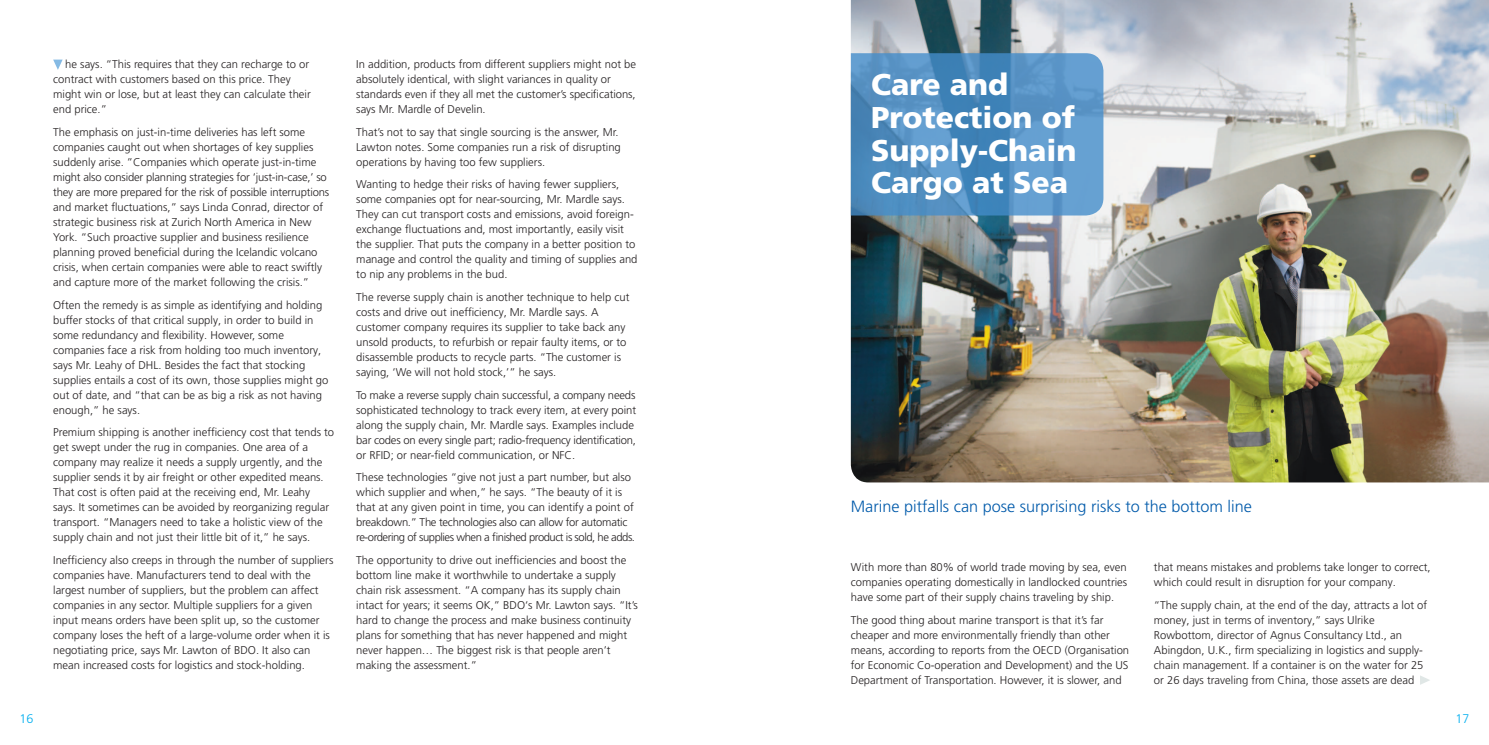
<style>
.page{position:relative;width:1489px;height:745px;background:#fff}
.page>*{position:absolute;margin:0;border:0;box-sizing:border-box;transform-origin:0 0}
.t1{font:900 30px/32.5px "Frutiger LT Pro";color:#fff}
.standfirst{font:300 16.25px "Frutiger LT Pro";color:#015aaa}
.t2{font:300 12.5px "Frutiger LT Pro";color:#00aeef}
.body{font:300 11.25px/15px "Frutiger LT Pro";color:#231f20}
</style>
<div class="page">
<img style="left:850px;top:0;width:638px;height:482px">
<svg style="left:850px;top:53px;width:253px;height:162px;background:#5591c4"></svg>
<svg style="left:53px;top:60px;width:10px;height:10px"></svg>
<svg style="left:1420px;top:675px;width:10px;height:9px"></svg>
<p class="body" style="left:53px;top:57px;width:259px;text-indent:12px">he says. “This requires that they can recharge to or contract with customers based on this price. They might win or lose, but at least they can calculate their end price.”</p>
<p class="body" style="left:53px;top:124px;width:277px">The emphasis on just-in-time deliveries has left some companies caught out when shortages of key supplies suddenly arise. ”Companies which operate just-in-time might also consider planning strategies for ‘just-in-case,’ so they are more prepared for the risk of possible interruptions and market fluctuations,” says Linda Conrad, director of strategic business risk at Zurich North America in New York. “Such proactive supplier and business resilience planning proved beneficial during the Icelandic volcano crisis, when certain companies were able to react swiftly and capture more of the market following the crisis.”</p>
<p class="body" style="left:53px;top:297px;width:277px">Often the remedy is as simple as identifying and holding buffer stocks of that critical supply, in order to build in some redundancy and flexibility. However, some companies face a risk from holding too much inventory, says Mr. Leahy of DHL. Besides the fact that stocking supplies entails a cost of its own, those supplies might go out of date, and “that can be as big a risk as not having enough,” he says.</p>
<p class="body" style="left:53px;top:424px;width:282px">Premium shipping is another inefficiency cost that tends to get swept under the rug in companies. One area of a company may realize it needs a supply urgently, and the supplier sends it by air freight or other expedited means.<br>That cost is often paid at the receiving end, Mr. Leahy says. It sometimes can be avoided by reorganizing regular transport. “Managers need to take a holistic view of the supply chain and not just their little bit of it,” he says.</p>
<p class="body" style="left:53px;top:552px;width:282px">Inefficiency also creeps in through the number of suppliers companies have. Manufacturers tend to deal with the largest number of suppliers, but the problem can affect companies in any sector. Multiple suppliers for a given input means orders have been split up, so the customer company loses the heft of a large-volume order when it is negotiating price, says Mr. Lawton of BDO. It also can mean increased costs for logistics and stock-holding.</p>
<p class="body" style="left:356px;top:57px;width:281px">In addition, products from different suppliers might not be absolutely identical, with slight variances in quality or standards even if they all met the customer’s specifications, says Mr. Mardle of Develin.</p>
<p class="body" style="left:356px;top:124px;width:266px">That’s not to say that single sourcing is the answer, Mr.<br>Lawton notes. Some companies run a risk of disrupting operations by having too few suppliers.</p>
<p class="body" style="left:356px;top:177px;width:283px">Wanting to hedge their risks of having fewer suppliers, some companies opt for near-sourcing, Mr. Mardle says.<br>They can cut transport costs and emissions, avoid foreign&shy;exchange fluctuations and, most importantly, easily visit the supplier. That puts the company in a better position to manage and control the quality and timing of supplies and to nip any problems in the bud.</p>
<p class="body" style="left:356px;top:289px;width:274px">The reverse supply chain is another technique to help cut costs and drive out inefficiency, Mr. Mardle says. A customer company requires its supplier to take back any unsold products, to refurbish or repair faulty items, or to disassemble products to recycle parts. “The customer is saying, ‘We will not hold stock,’” he says.</p>
<p class="body" style="left:356px;top:387px;width:281px">To make a reverse supply chain successful, a company needs sophisticated technology to track every item, at every point along the supply chain, Mr. Mardle says. Examples include bar codes on every single part; radio-frequency identification, or RFID; or near-field communication, or NFC.</p>
<p class="body" style="left:356px;top:469px;width:280px">These technologies “give not just a part number, but also which supplier and when,” he says. “The beauty of it is that at any given point in time, you can identify a point of breakdown.” The technologies also can allow for automatic re-ordering of supplies when a finished product is sold, he adds.</p>
<p class="body" style="left:356px;top:552px;width:283px">The opportunity to drive out inefficiencies and boost the bottom line make it worthwhile to undertake a supply chain risk assessment. “A company has its supply chain intact for years; it seems OK,” BDO‘s Mr. Lawton says. “It’s hard to change the process and make business continuity plans for something that has never happened and might never happen… The biggest risk is that people aren’t making the assessment.”</p>
<p class="t1" style="left:871px;top:69px;width:207px">Care and<br>Protection of<br>Supply-Chain<br>Cargo at Sea</p>
<p class="standfirst" style="left:850px;top:496px;width:402px">Marine pitfalls can pose surprising risks to the bottom line</p>
<p class="body" style="left:850px;top:559px;width:278px;text-align:justify">With more than 80% of world trade moving by sea, even companies operating domestically in landlocked countries have some part of their supply chains traveling by ship.</p>
<p class="body" style="left:850px;top:612px;width:280px">The good thing about marine transport is that it’s far cheaper and more environmentally friendly than other means, according to reports from the OECD (Organisation for Economic Co-operation and Development) and the US Department of Transportation. However, it is slower, and</p>
<p class="body" style="left:1153px;top:559px;width:278px">that means mistakes and problems take longer to correct, which could result in disruption for your company.</p>
<p class="body" style="left:1153px;top:597px;width:275px">“The supply chain, at the end of the day, attracts a lot of money, just in terms of inventory,” says Ulrike Rowbottom, director of Agnus Consultancy Ltd., an Abingdon, U.K., firm specializing in logistics and supply&shy;chain management. If a container is on the water for 25 or 26 days traveling from China, those assets are dead</p>
<p class="t2" style="left:20px;top:711px;width:15px">16</p>
<p class="t2" style="left:1455px;top:711px;width:15px">17</p>
</div>
